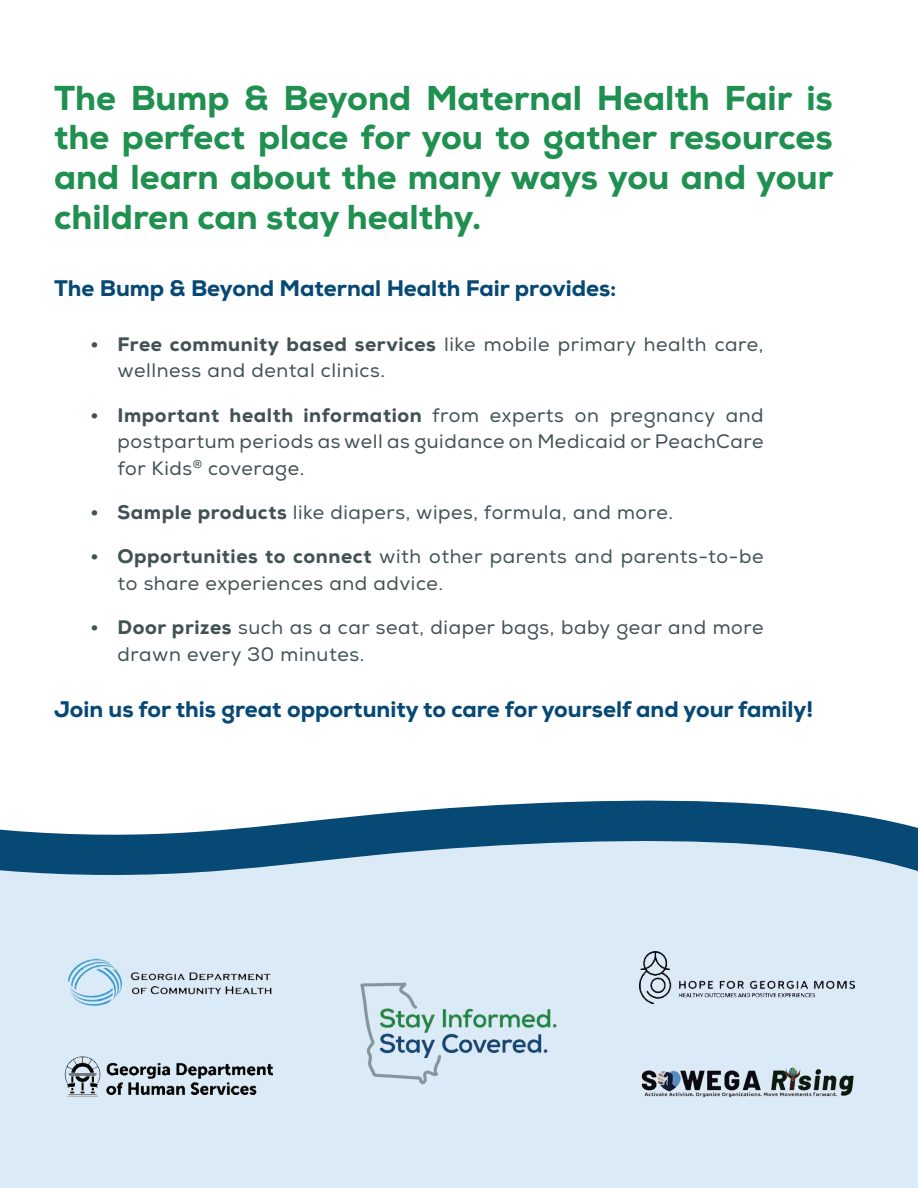
<style>
.page{position:relative;width:918px;height:1188px;background:#fff}
.page>*{position:absolute;margin:0;border:0;box-sizing:border-box;transform-origin:0 0}
.t1{font:800 34.5px/39.6px "Nexa";color:#1f9050;text-align:justify}
.t2{font:800 22.5px "Nexa";color:#064975}
.t3{font:19.5px/26.4px "Nexa";letter-spacing:.03em;color:#435155}
.s1{font-weight:800}
</style>
<div class="page">
<div style="left:0;top:838px;width:918px;height:350px;background:#dbeaf7"></div>
<svg style="left:0;top:800px;width:918px;height:75px;fill:#064975"></svg>
<img style="left:360px;top:983px;width:197px;height:102px">
<img style="left:64px;top:1056px;width:209px;height:41px">
<img style="left:67px;top:958px;width:205px;height:48px">
<img style="left:640px;top:952px;width:215px;height:52px">
<img style="left:641px;top:1067px;width:213px;height:31px">
<h1 class="t1" style="left:54px;top:82px;width:781px">The Bump &amp; Beyond Maternal Health Fair is the perfect place for you to gather resources and learn about the many ways you and your children can stay healthy.</h1>
<p class="t2" style="left:54px;top:280px;width:564px">The Bump &amp; Beyond Maternal Health Fair provides:</p>
<p class="t3" style="left:118px;top:333px;width:648px;text-indent:-27px"><span class="s1">• Free community based services</span> like mobile primary health care, wellness and dental clinics.</p>
<p class="t3" style="left:118px;top:404px;width:648px;text-align:justify;text-indent:-27px"><span class="s1">• Important health information</span> from experts on pregnancy and postpartum periods as well as guidance on Medicaid or PeachCare for Kids<sup>®</sup> coverage.</p>
<p class="t3" style="left:90px;top:501px;width:584px"><span class="s1">• Sample products</span> like diapers, wipes, formula, and more.</p>
<p class="t3" style="left:118px;top:545px;width:648px;text-indent:-27px"><span class="s1">• Opportunities to connect</span> with other parents and parents-to-be to share experiences and advice.</p>
<p class="t3" style="left:118px;top:616px;width:647px;text-indent:-27px"><span class="s1">• Door prizes</span> such as a car seat, diaper bags, baby gear and more drawn every 30 minutes.</p>
<p class="t2" style="left:54px;top:701px;width:761px">Join us for this great opportunity to care for yourself and your family!</p>
</div>
